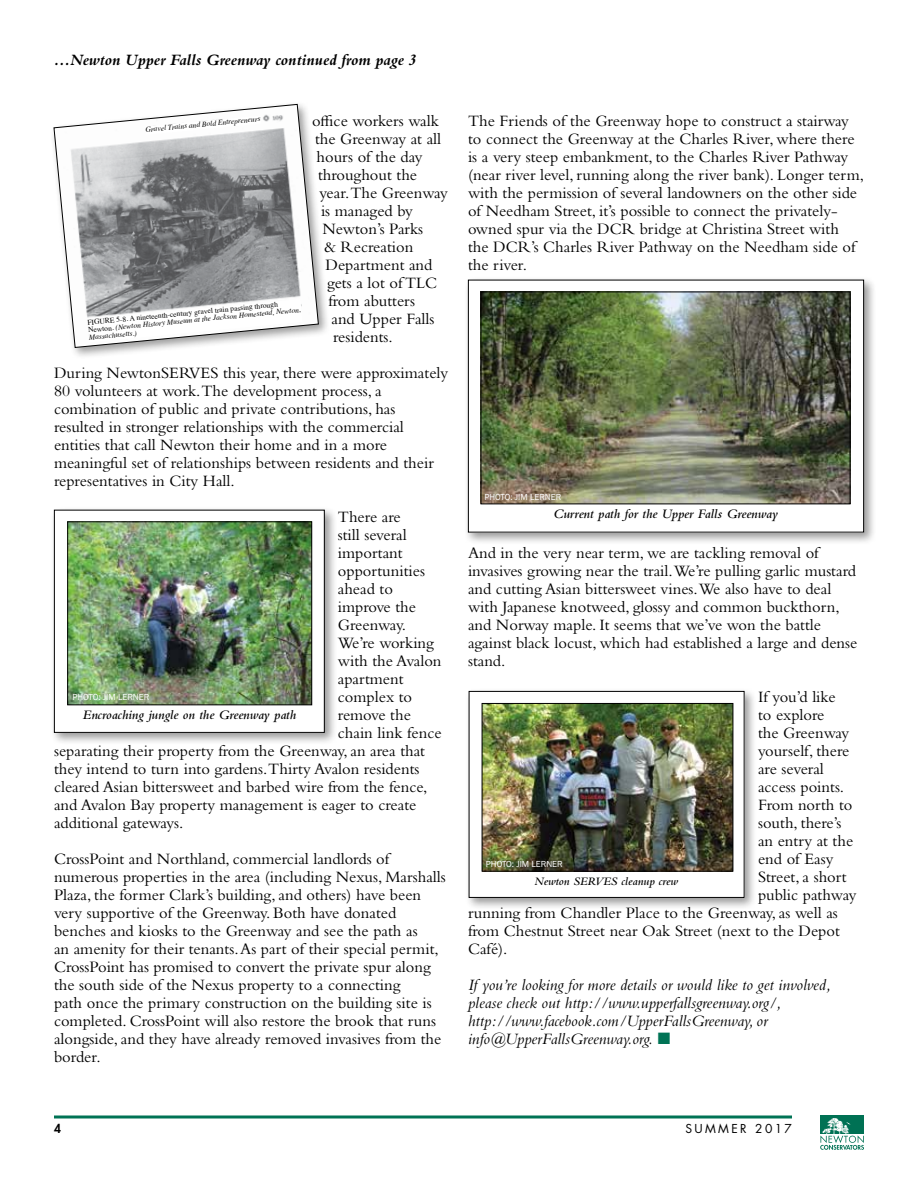
<style>
.page{position:relative;width:918px;height:1188px;background:#fff}
.page>*{position:absolute;margin:0;border:0;box-sizing:border-box;transform-origin:0 0}
.t1{font:16.5px/18px "Bembo Std";color:#000}
.t2{font:italic 16.5px/18px "Bembo Std";color:#000}
.t3{font:italic 700 16.5px "Bembo Std";color:#000}
.t4{font:italic 600 13.5px "Bembo Std";color:#000}
.t5{font:12px "Futura Std";letter-spacing:.2em;color:#000}
.t6{font:800 12px "Futura Std";color:#000}
.t7{font:italic 600 11.85px "Bembo Std";color:#000}
.t8{font:9px "Franklin Gothic";color:#fff}
.t9{font:7.5px/7.4px "Times";color:#000}
.t10{font:italic 7.5px "Times";color:#000}
.s1{font-style:italic}
.s2{color:#007355}
</style>
<div class="page">
<hr style="left:54px;top:1116px;width:738px;height:3px;background:#007355">
<div style="left:821px;top:1116px;width:43px;height:18px;background:#007154"></div>
<svg style="left:820px;top:1118px;width:44px;height:32px"></svg>
<div style="left:50px;top:101px;width:280px;height:259px;background:#000;opacity:.4"></div>
<svg style="left:53px;top:104px;width:266px;height:244px"></svg>
<div style="left:50px;top:506px;width:287px;height:239px;background:#000;opacity:.4"></div>
<div style="left:54px;top:510px;width:270px;height:222px;background:#fff"></div>
<div style="left:54px;top:510px;width:271px;height:223px;border:1px solid #000"></div>
<img style="left:69px;top:523px;width:241px;height:180px">
<div style="left:67px;top:521px;width:245px;height:184px;border:1px solid #000"></div>
<div style="left:464px;top:276px;width:412px;height:269px;background:#000;opacity:.4"></div>
<div style="left:468px;top:280px;width:396px;height:252px;background:#fff"></div>
<div style="left:468px;top:280px;width:396px;height:252px;border:1px solid #000"></div>
<img style="left:483px;top:294px;width:365px;height:208px">
<div style="left:481px;top:292px;width:369px;height:212px;border:1px solid #000"></div>
<div style="left:465px;top:687px;width:292px;height:224px;background:#000;opacity:.4"></div>
<div style="left:469px;top:691px;width:275px;height:206px;background:#fff"></div>
<div style="left:469px;top:691px;width:276px;height:207px;border:1px solid #000"></div>
<img style="left:484px;top:705px;width:247px;height:165px">
<div style="left:482px;top:703px;width:251px;height:169px;border:1px solid #000"></div>
<svg style="left:87px;top:299px;width:216px;height:43px"></svg>
<svg style="left:145px;top:115px;width:117px;height:20px"></svg>
<p class="t3" style="left:54px;top:51px;width:364px">...Newton Upper Falls Greenway continued from page 3</p>
<p class="t1" style="left:312px;top:112px;width:128px">office workers walk</p>
<p class="t1" style="left:315px;top:130px;width:128px">the Greenway at all</p>
<p class="t1" style="left:317px;top:148px;width:108px">hours of the day</p>
<p class="t1" style="left:318px;top:166px;width:101px">throughout the</p>
<p class="t1" style="left:320px;top:184px;width:130px">year.The Greenway</p>
<p class="t1" style="left:321px;top:202px;width:93px">is managed by</p>
<p class="t1" style="left:323px;top:220px;width:102px">Newton’s Parks</p>
<p class="t1" style="left:324px;top:238px;width:91px">&amp; Recreation</p>
<p class="t1" style="left:326px;top:256px;width:108px">Department and</p>
<p class="t1" style="left:327px;top:274px;width:112px">gets a lot of TLC</p>
<p class="t1" style="left:329px;top:292px;width:88px">from abutters</p>
<p class="t1" style="left:332px;top:310px;width:105px">and Upper Falls</p>
<p class="t1" style="left:333px;top:328px;width:61px">residents.</p>
<p class="t1" style="left:54px;top:364px;width:396px">During NewtonSERVES this year, there were approximately 80 volunteers at work.The development process, a combination of public and private contributions, has resulted in stronger relationships with the commercial entities that call Newton their home and in a more meaningful set of relationships between residents and their representatives in City Hall.</p>
<p class="t1" style="left:338px;top:508px;width:64px">There are</p>
<p class="t1" style="left:338px;top:526px;width:70px">still several</p>
<p class="t1" style="left:338px;top:544px;width:66px">important</p>
<p class="t1" style="left:338px;top:562px;width:89px">opportunities</p>
<p class="t1" style="left:338px;top:580px;width:57px">ahead to</p>
<p class="t1" style="left:338px;top:598px;width:80px">improve the</p>
<p class="t1" style="left:338px;top:616px;width:70px">Greenway.</p>
<p class="t1" style="left:338px;top:634px;width:98px">We’re working</p>
<p class="t1" style="left:338px;top:652px;width:105px">with the Avalon</p>
<p class="t1" style="left:338px;top:670px;width:67px">apartment</p>
<p class="t1" style="left:338px;top:688px;width:76px">complex to</p>
<p class="t1" style="left:338px;top:706px;width:75px">remove the</p>
<p class="t1" style="left:338px;top:724px;width:105px">chain link fence</p>
<p class="t1" style="left:54px;top:742px;width:373px">separating their property from the Greenway, an area that</p>
<p class="t1" style="left:54px;top:760px;width:367px">they intend to turn into gardens.Thirty Avalon residents</p>
<p class="t1" style="left:54px;top:778px;width:375px">cleared Asian bittersweet and barbed wire from the fence,</p>
<p class="t1" style="left:54px;top:796px;width:364px">and Avalon Bay property management is eager to create</p>
<p class="t1" style="left:54px;top:814px;width:131px">additional gateways.</p>
<p class="t1" style="left:54px;top:850px;width:393px">CrossPoint and Northland, commercial landlords of numerous properties in the area (including Nexus, Marshalls Plaza, the former Clark’s building, and others) have been very supportive of the Greenway. Both have donated benches and kiosks to the Greenway and see the path as<br>an amenity for their tenants. As part of their special permit, CrossPoint has promised to convert the private spur along the south side of the Nexus property to a connecting<br>path once the primary construction on the building site is completed. CrossPoint will also restore the brook that runs alongside, and they have already removed invasives from the border.</p>
<p class="t10" style="left:145px;top:123px;width:117px;rotate:-5deg">Gravel Trains and Bold Entrepreneurs</p>
<p class="t9" style="left:87px;top:317px;width:215px;rotate:-5deg">FIGURE 5-8. A nineteenth-century gravel train passing through<br>Newton. <span class="s1">(Newton History Museum at the Jackson Homestead, Newton,</span></p>
<p class="t10" style="left:88px;top:331px;width:50px;rotate:-5deg">Massachusetts.)</p>
<p class="t8" style="left:72px;top:692px;width:78px">PHOTO: JIM LERNER</p>
<p class="t4" style="left:83px;top:707px;width:215px">Encroaching jungle on the Greenway path</p>
<p class="t1" style="left:468px;top:112px;width:398px">The Friends of the Greenway hope to construct a stairway to connect the Greenway at the Charles River, where there is a very steep embankment, to the Charles River Pathway (near river level, running along the river bank). Longer term, with the permission of several landowners on the other side of Needham Street, it’s possible to connect the privately&shy;owned spur via the DCR bridge at Christina Street with<br>the DCR’s Charles River Pathway on the Needham side of the river.</p>
<p class="t8" style="left:484px;top:491px;width:78px">PHOTO: JIM LERNER</p>
<p class="t4" style="left:553px;top:507px;width:226px">Current path for the Upper Falls Greenway</p>
<p class="t1" style="left:468px;top:544px;width:391px">And in the very near term, we are tackling removal of invasives growing near the trail.We’re pulling garlic mustard and cutting Asian bittersweet vines.We also have to deal with Japanese knotweed, glossy and common buckthorn, and Norway maple. It seems that we’ve won the battle against black locust, which had established a large and dense stand.</p>
<p class="t1" style="left:758px;top:688px;width:79px">If you’d like</p>
<p class="t1" style="left:758px;top:706px;width:68px">to explore</p>
<p class="t1" style="left:758px;top:724px;width:93px">the Greenway</p>
<p class="t1" style="left:758px;top:742px;width:93px">yourself, there</p>
<p class="t1" style="left:758px;top:760px;width:67px">are several</p>
<p class="t1" style="left:758px;top:778px;width:88px">access points.</p>
<p class="t1" style="left:758px;top:796px;width:96px">From north to</p>
<p class="t1" style="left:758px;top:814px;width:85px">south, there’s</p>
<p class="t1" style="left:758px;top:832px;width:97px">an entry at the</p>
<p class="t1" style="left:758px;top:850px;width:77px">end of Easy</p>
<p class="t1" style="left:758px;top:868px;width:90px">Street, a short</p>
<p class="t1" style="left:758px;top:886px;width:100px">public pathway</p>
<p class="t1" style="left:468px;top:904px;width:371px">running from Chandler Place to the Greenway, as well as</p>
<p class="t1" style="left:468px;top:922px;width:373px">from Chestnut Street near Oak Street (next to the Depot</p>
<p class="t1" style="left:468px;top:940px;width:41px">Café).</p>
<p class="t2" style="left:468px;top:976px;width:364px">If you’re looking for more details or would like to get involved, please check out http://www.upperfallsgreenway.org/, http://www.facebook.com/UpperFallsGreenway, or info@UpperFallsGreenway.org. <span class="s2">■</span></p>
<p class="t8" style="left:486px;top:858px;width:78px">PHOTO: JIM LERNER</p>
<p class="t7" style="left:534px;top:875px;width:145px">Newton SERVES cleanup crew</p>
<p class="t6" style="left:54px;top:1121px;width:8px">4</p>
<p class="t5" style="left:685px;top:1121px;width:108px">SUMMER 2017</p>
</div>
